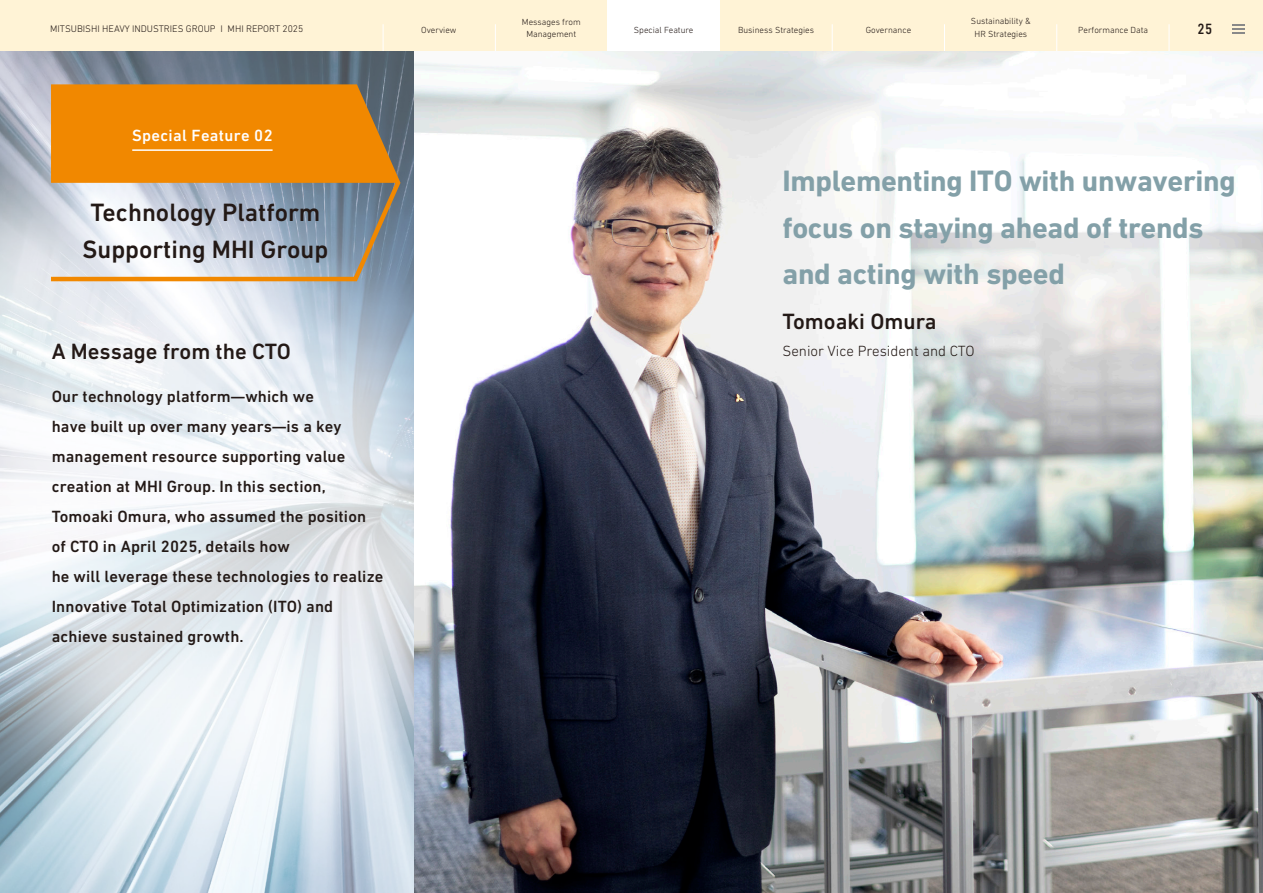
<style>
.page{position:relative;width:1263px;height:893px;background:#fff}
.page>*{position:absolute;margin:0;border:0;box-sizing:border-box;transform-origin:0 0}
.t1{font:700 30px/46.5px "DIN Next LT Pro";letter-spacing:-.01em;color:#83a0a8}
.t2{font:500 25.5px/37.5px "DIN Next LT Pro";color:#231916;text-align:center}
.t3{font:500 22.5px "DIN Next LT Pro";color:#231916}
.t4{font:condensed 19.8px "DIN Next LT Pro";color:#231916}
.t5{font:500 16.5px/30px "DIN Next LT Pro";letter-spacing:.01em;color:#231916}
.t6{font:500 16.5px "DIN Next LT Pro";letter-spacing:.02em;color:#fff}
.t7{font:300 15px "DIN Next LT Pro";color:#231916}
.t8{font:300 9.75px "DIN Next LT Pro";color:#231916}
.t9{font:300 9px/12px "DIN Next LT Pro";color:#231916;text-align:center}
</style>
<div class="page">
<img style="left:0;top:51px;width:415px;height:842px">
<img style="left:415px;top:51px;width:848px;height:842px">
<svg style="left:47px;top:82px;width:356px;height:202px;background:#babdc1"></svg>
<div style="left:51px;top:87px;width:347px;height:96px;background:#f18800"></div>
<hr style="left:132px;top:149px;width:141px;height:2px;background:#fff">
<div style="left:0;top:0;width:1263px;height:51px;background:#fff3d6"></div>
<svg style="left:1232px;top:24px;width:13px;height:10px"></svg>
<div style="left:607px;top:0;width:113px;height:51px;background:#fff"></div>
<svg style="left:495px;top:24px;width:1px;height:27px"></svg>
<svg style="left:383px;top:24px;width:1px;height:27px"></svg>
<svg style="left:832px;top:24px;width:1px;height:27px"></svg>
<svg style="left:1056px;top:24px;width:1px;height:27px"></svg>
<svg style="left:944px;top:24px;width:1px;height:27px"></svg>
<svg style="left:1169px;top:24px;width:1px;height:27px"></svg>
<p class="t9" style="left:522px;top:16px;width:60px">Messages from<br>Management</p>
<p class="t9" style="left:634px;top:23px;width:61px">Special Feature</p>
<p class="t9" style="left:738px;top:23px;width:78px">Business Strategies</p>
<p class="t9" style="left:866px;top:23px;width:47px">Governance</p>
<p class="t9" style="left:971px;top:14px;width:61px;line-height:13.5px">Sustainability &amp;<br>HR Strategies</p>
<p class="t9" style="left:1078px;top:23px;width:71px">Performance Data</p>
<p class="t8" style="left:50px;top:23px;width:255px">MITSUBISHI HEAVY INDUSTRIES GROUP I MHI REPORT 2025</p>
<p class="t9" style="left:421px;top:23px;width:37px">Overview</p>
<p class="t4" style="left:1197px;top:17px;width:16px">25</p>
<p class="t6" style="left:132px;top:126px;width:142px">Special Feature 02</p>
<h2 class="t2" style="left:83px;top:193px;width:247px">Technology Platform<br>Supporting MHI Group</h2>
<h1 class="t1" style="left:782px;top:157px;width:455px">Implementing ITO with unwavering focus on staying ahead of trends and acting with speed</h1>
<h3 class="t3" style="left:782px;top:309px;width:156px">Tomoaki Omura</h3>
<h3 class="t3" style="left:52px;top:338px;width:241px">A Message from the CTO</h3>
<p class="t7" style="left:782px;top:343px;width:194px">Senior Vice President and CTO</p>
<p class="t5" style="left:52px;top:381px;width:333px">Our technology platform—which we<br>have built up over many years—is a key management resource supporting value creation at MHI Group. In this section, Tomoaki Omura, who assumed the position of CTO in April 2025, details how<br>he will leverage these technologies to realize Innovative Total Optimization (ITO) and achieve sustained growth.</p>
</div>
